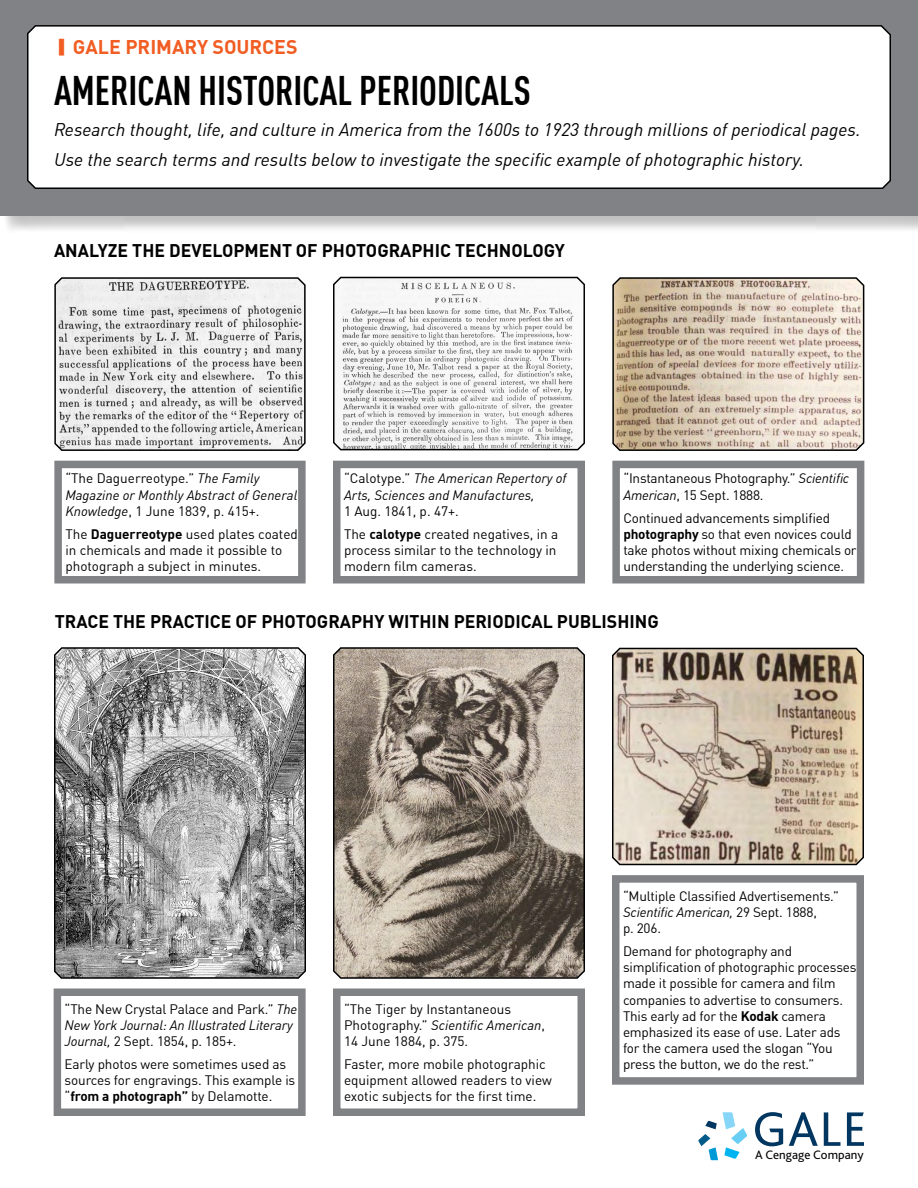
<style>
.page{position:relative;width:918px;height:1188px;background:#fff}
.page>*{position:absolute;margin:0;border:0;box-sizing:border-box;transform-origin:0 0}
.t1{font:50.7px "Bliss CENGAGE";color:#003660}
.t2{font:700 condensed 40.5px "DIN Offc";color:#000;scale:.95 1}
.t3{font:700 19.5px "DIN Offc";color:#f15d22;scale:2 1}
.t4{font:italic 18px "DIN Offc";color:#000}
.t5{font:700 18px "DIN Offc";color:#000}
.t6{font:13.5px/16.2px "DIN Offc";letter-spacing:-.015em;color:#000}
.t7{font:italic 13.5px/16.2px "DIN Offc";color:#000}
.t8{font:12.75px "Bliss CENGAGE";letter-spacing:.005em;color:#000}
.s1{font-style:normal}
.s2{font-weight:700}
.s3{font-style:italic}
</style>
<div class="page">
<svg style="left:698px;top:1112px;width:49px;height:48px"></svg>
<div style="left:1px;top:1px;width:917px;height:233px;background:#000;opacity:.25"></div>
<div style="left:0;top:0;width:918px;height:216px;background:#808285"></div>
<div style="left:27px;top:25px;width:864px;height:164px;background:#fff"></div>
<svg style="left:54px;top:647px;width:252px;height:332px;background:#989898"></svg>
<svg style="left:612px;top:647px;width:252px;height:219px;background:#bdad9b"></svg>
<svg style="left:333px;top:647px;width:252px;height:332px;background:#8f8579"></svg>
<svg style="left:54px;top:277px;width:252px;height:174px"></svg>
<svg style="left:333px;top:276px;width:252px;height:175px"></svg>
<svg style="left:612px;top:277px;width:253px;height:174px;background:#cabaa9"></svg>
<div style="left:54px;top:461px;width:252px;height:123px;border:8px solid #808285"></div>
<div style="left:333px;top:461px;width:252px;height:123px;border:8px solid #808285"></div>
<div style="left:612px;top:461px;width:252px;height:123px;border:8px solid #808285"></div>
<div style="left:612px;top:875px;width:252px;height:210px;border:8px solid #808285"></div>
<div style="left:333px;top:988px;width:252px;height:128px;border:8px solid #808285"></div>
<div style="left:54px;top:988px;width:252px;height:128px;border:8px solid #808285"></div>
<p class="t3" style="left:55px;top:34px;width:123px">| GALE PRIMARY SOURCES</p>
<p class="t2" style="left:54px;top:66px;width:503px">AMERICAN HISTORICAL PERIODICALS</p>
<p class="t4" style="left:54px;top:118px;width:808px">Research thought, life, and culture in America from the 1600s to 1923 through millions of periodical pages.</p>
<p class="t4" style="left:54px;top:149px;width:752px">Use the search terms and results below to investigate the specific example of photographic history.</p>
<p class="t5" style="left:54px;top:239px;width:513px">ANALYZE THE DEVELOPMENT OF PHOTOGRAPHIC TECHNOLOGY</p>
<p class="t7" style="left:65px;top:470px;width:234px"><span class="s1">“The Daguerreotype.”</span> The Family<br>Magazine or Monthly Abstract of General<br>Knowledge<span class="s1">, 1 June 1839, p. 415+.</span></p>
<p class="t6" style="left:65px;top:526px;width:234px">The <span class="s2">Daguerreotype</span> used plates coated in chemicals and made it possible to photograph a subject in minutes.</p>
<p class="t7" style="left:344px;top:470px;width:224px"><span class="s1">“Calotype.”</span> The American Repertory of<br>Arts, Sciences and Manufactures,<br><span class="s1">1 Aug. 1841, p. 47+.</span></p>
<p class="t6" style="left:344px;top:526px;width:216px">The <span class="s2">calotype</span> created negatives, in a process similar to the technology in modern film cameras.</p>
<p class="t6" style="left:623px;top:470px;width:227px">“Instantaneous Photography.” <span class="s3">Scientific<br>American</span>, 15 Sept. 1888.</p>
<p class="t6" style="left:623px;top:510px;width:235px">Continued advancements simplified <span class="s2">photography</span> so that even novices could take photos without mixing chemicals or understanding the underlying science.</p>
<p class="t5" style="left:55px;top:609px;width:606px">TRACE THE PRACTICE OF PHOTOGRAPHY WITHIN PERIODICAL PUBLISHING</p>
<p class="t6" style="left:65px;top:1001px;width:234px">“The New Crystal Palace and Park.” <span class="s3">The<br>New York Journal: An Illustrated Literary<br>Journal,</span> 2 Sept. 1854, p. 185+.</p>
<p class="t6" style="left:65px;top:1056px;width:232px">Early photos were sometimes used as sources for engravings. This example is “<span class="s2">from a photograph”</span> by Delamotte.</p>
<p class="t6" style="left:344px;top:1001px;width:202px">“The Tiger by Instantaneous<br>Photography.” <span class="s3">Scientific American</span>,<br>14 June 1884, p. 375.</p>
<p class="t6" style="left:344px;top:1056px;width:209px">Faster, more mobile photographic equipment allowed readers to view exotic subjects for the first time.</p>
<p class="t6" style="left:623px;top:888px;width:218px">“Multiple Classified Advertisements.”<br><span class="s3">Scientific American,</span> 29 Sept. 1888,<br>p. 206.</p>
<p class="t6" style="left:623px;top:943px;width:235px">Demand for photography and simplification of photographic processes made it possible for camera and film companies to advertise to consumers.<br>This early ad for the <span class="s2">Kodak</span> camera emphasized its ease of use. Later ads for the camera used the slogan “You press the button, we do the rest.”</p>
<h1 class="t1" style="left:752px;top:1106px;width:116px">GALE</h1>
<p class="t8" style="left:755px;top:1149px;width:110px">A Cengage Company</p>
</div>
